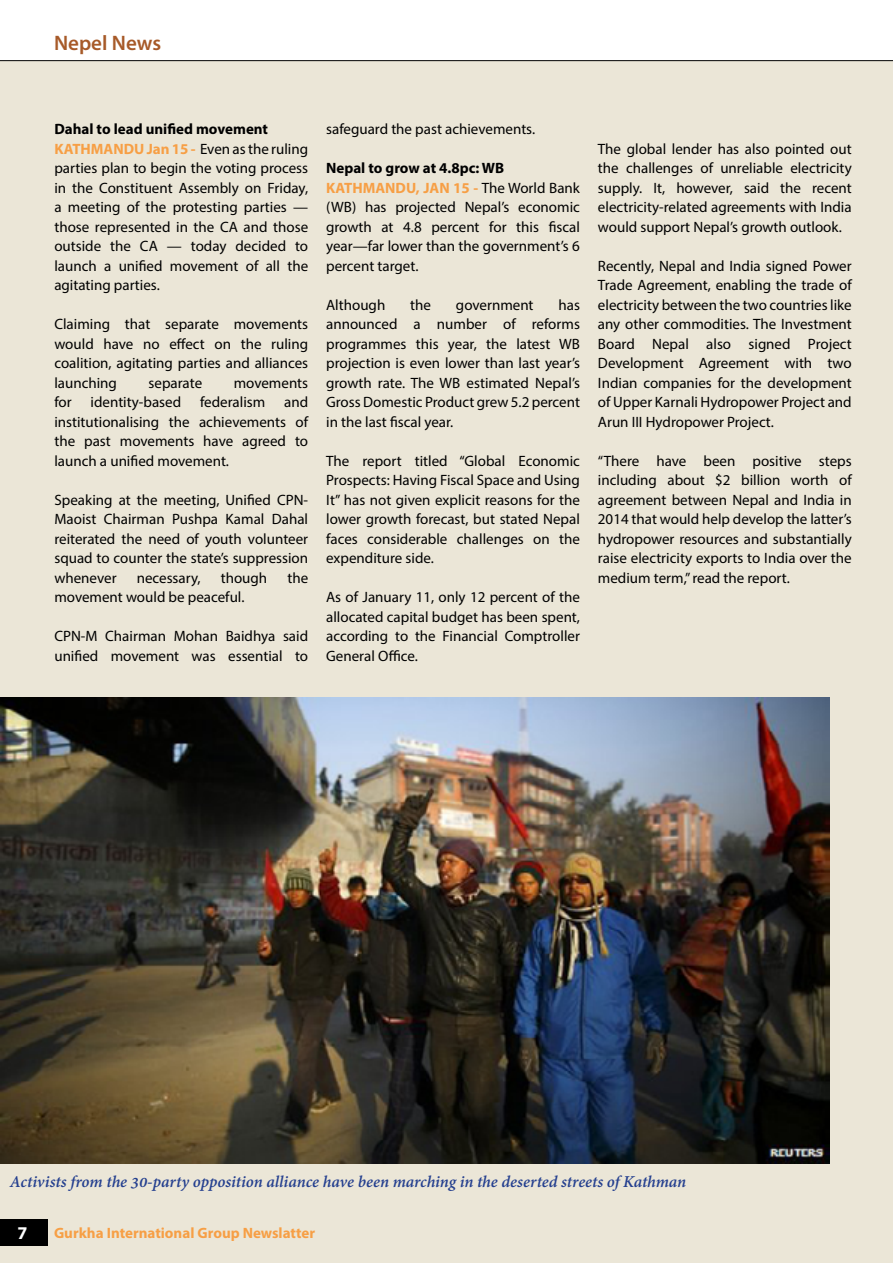
<style>
.page{position:relative;width:893px;height:1263px;background:#ebe6d7}
.page>*{position:absolute;margin:0;border:0;box-sizing:border-box;transform-origin:0 0}
.t1{font:600 21px "Myriad Pro";color:#a75a29}
.t2{font:italic 700 18px "Adobe Devanagari";letter-spacing:-.005em;color:#25408f}
.t3{font:700 18px "Myriad Pro";color:#fff}
.t4{font:15px/19.5px "Myriad Pro";color:#000;text-align:justify}
.t5{font:700 15px "Myriad Pro";color:#f79f45}
.s1{font-weight:700}
.s2{font-weight:700;color:#f79f45}
</style>
<div class="page">
<img style="left:0;top:697px;width:829px;height:467px">
<div style="left:0;top:0;width:893px;height:61px;background:#fff"></div>
<div style="left:0;top:1219px;width:47px;height:26px;background:#000"></div>
<h1 class="t1" style="left:54px;top:29px;width:109px">Nepel News</h1>
<p class="t4" style="left:54px;top:119px;width:255px;text-align:left"><span class="s1">Dahal to lead unified movement </span><span class="s2">KATHMANDUJan 15 -</span> Even as the ruling parties plan to begin the voting process in the Constituent Assembly on Friday, a meeting of the protesting parties — those represented in the CA and those outside the CA — today decided to launch a unified movement of all the agitating parties.</p>
<p class="t4" style="left:54px;top:314px;width:255px">Claiming that separate movements would have no effect on the ruling coalition, agitating parties and alliances launching</p>
<p class="t4" style="left:149px;top:373px;width:55px">separate</p>
<p class="t4" style="left:234px;top:373px;width:76px">movements</p>
<p class="t4" style="left:54px;top:392px;width:19px">for</p>
<p class="t4" style="left:91px;top:392px;width:92px">identity-based</p>
<p class="t4" style="left:200px;top:392px;width:67px">federalism</p>
<p class="t4" style="left:54px;top:392px;width:255px;text-indent:230px">and institutionalising the achievements of the past movements have agreed to launch a unified movement.</p>
<p class="t4" style="left:54px;top:490px;width:255px">Speaking at the meeting, Unified CPN-Maoist Chairman Pushpa Kamal Dahal reiterated the need of youth volunteer squad to counter the state’s suppression whenever</p>
<p class="t4" style="left:137px;top:568px;width:65px">necessary,</p>
<p class="t4" style="left:221px;top:568px;width:48px">though</p>
<p class="t4" style="left:287px;top:568px;width:22px">the</p>
<p class="t4" style="left:54px;top:587px;width:192px">movement would be peaceful.</p>
<p class="t4" style="left:54px;top:626px;width:255px">CPN-M Chairman Mohan Baidhya said unified movement was essential to</p>
<p class="t4" style="left:326px;top:119px;width:210px">safeguard the past achievements.</p>
<p class="t4" style="left:326px;top:158px;width:255px;text-align:left"><span class="s1">Nepal to grow at 4.8pc: WB<br></span><span class="s2">KATHMANDU, JAN 15 -</span> The World Bank (WB) has projected Nepal’s economic growth at 4.8 percent for this fiscal year—far lower than the government’s 6 percent target.</p>
<p class="t4" style="left:326px;top:295px;width:61px">Although</p>
<p class="t4" style="left:410px;top:295px;width:22px">the</p>
<p class="t4" style="left:456px;top:295px;width:79px">government</p>
<p class="t4" style="left:326px;top:295px;width:255px;text-indent:232px">has announced a number of reforms programmes this year, the latest WB projection is even lower than last year’s growth rate. The WB estimated Nepal’s Gross Domestic Product grew 5.2 percent in the last fiscal year.</p>
<p class="t4" style="left:326px;top:451px;width:255px">The report titled “Global Economic Prospects: Having Fiscal Space and Using It” has not given explicit reasons for the lower growth forecast, but stated Nepal faces considerable challenges on the expenditure side.</p>
<p class="t4" style="left:326px;top:587px;width:255px">As of January 11, only 12 percent of the allocated capital budget has been spent, according to the Financial Comptroller General Office.</p>
<p class="t4" style="left:598px;top:139px;width:255px">The global lender has also pointed out the challenges of unreliable electricity supply. It, however, said the recent electricity-related agreements with India would support Nepal’s growth outlook.</p>
<p class="t4" style="left:598px;top:256px;width:255px">Recently, Nepal and India signed Power Trade Agreement, enabling the trade of electricity between the two countries like any other commodities. The Investment Board Nepal also signed Project Development Agreement with two Indian companies for the development of Upper Karnali Hydropower Project and Arun III Hydropower Project.</p>
<p class="t4" style="left:598px;top:451px;width:255px">“There have been positive steps including about $2 billion worth of agreement between Nepal and India in 2014 that would help develop the latter’s hydropower resources and substantially raise electricity exports to India over the medium term,” read the report.</p>
<p class="t2" style="left:10px;top:1171px;width:678px">Activists from the 30-party opposition alliance have been marching in the deserted streets of Kathman</p>
<p class="t3" style="left:18px;top:1221px;width:11px">7</p>
<p class="t5" style="left:54px;top:1223px;width:263px">Gurkha International Group Newslatter</p>
</div>
